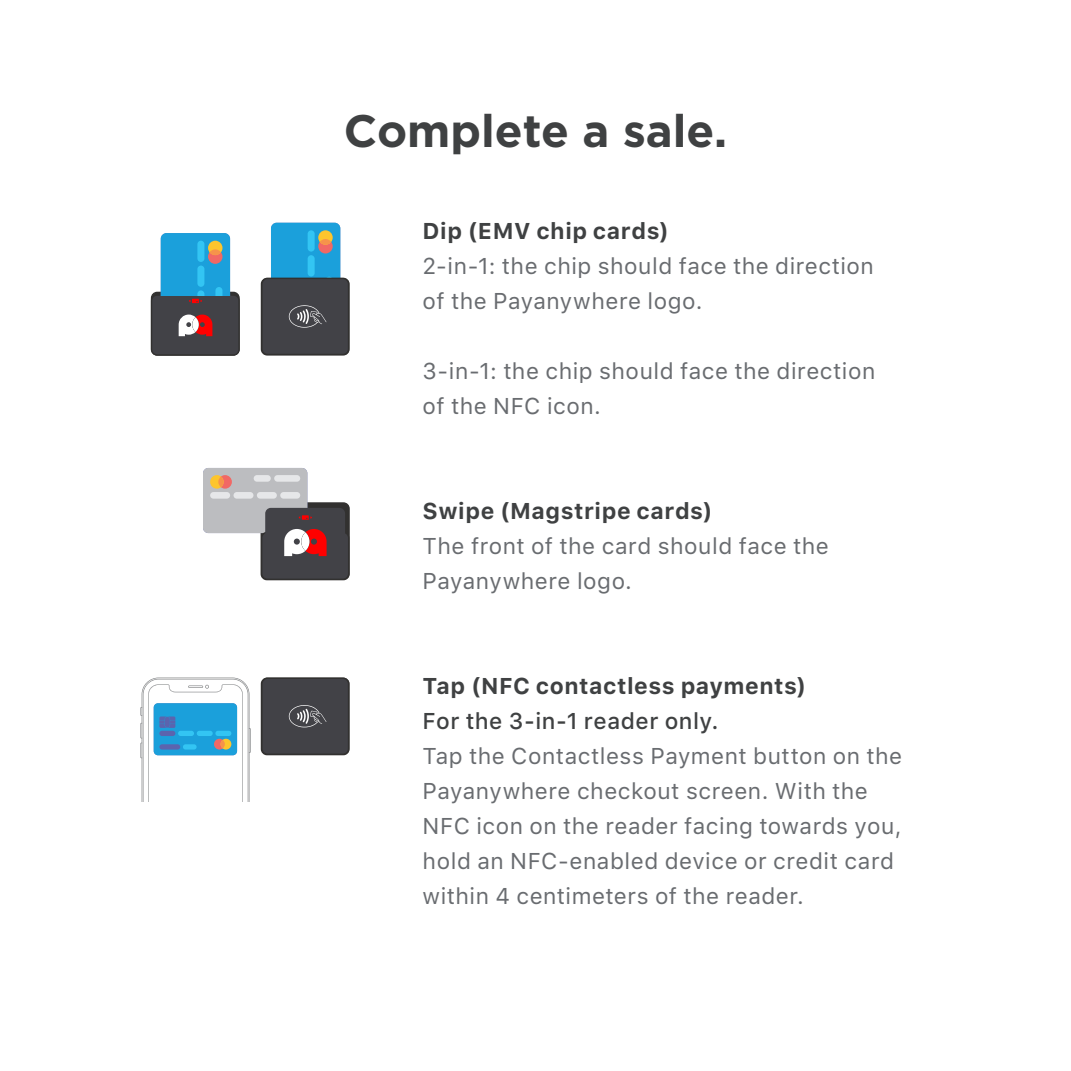
<style>
.page{position:relative;width:1071px;height:1071px;background:#fff}
.page>*{position:absolute;margin:0;border:0;box-sizing:border-box;transform-origin:0 0}
.t1{font:700 45.5px "Gotham";color:#3f4142}
.t2{font:11.2px "SF Pro Text";letter-spacing:.05em;color:#696c70}
.t3{font:700 11.2px "SF Pro Text";letter-spacing:.05em;color:#3f4142}
.t4{font:500 11.2px "SF Pro Text";letter-spacing:.05em;color:#3f4142}
</style>
<div class="page">
<div style="left:203px;top:468px;width:104px;height:65px;background:#bcbdc0;border-radius:5px"></div>
<div style="left:218px;top:475px;width:14px;height:14px;background:#f16865;border-radius:50%"></div>
<div style="left:210px;top:475px;width:14px;height:14px;background:#fdc52d;border-radius:50%"></div>
<div style="left:280px;top:492px;width:20px;height:7px;background:#e6e7e9;border-radius:3px"></div>
<div style="left:274px;top:475px;width:26px;height:7px;background:#e6e7e9;border-radius:3px"></div>
<div style="left:257px;top:492px;width:20px;height:7px;background:#e6e7e9;border-radius:3px"></div>
<div style="left:254px;top:475px;width:17px;height:7px;background:#e6e7e9;border-radius:3px"></div>
<div style="left:234px;top:492px;width:19px;height:7px;background:#e6e7e9;border-radius:3px"></div>
<div style="left:210px;top:492px;width:20px;height:7px;background:#e6e7e9;border-radius:3px"></div>
<div style="left:218px;top:476px;width:6px;height:11px;background:#f6934b;border-radius:50%"></div>
<svg style="left:261px;top:502px;width:89px;height:78px;background:#604f53"></svg>
<div style="left:301px;top:532px;width:8px;height:19px;background:#fff;border-radius:50%"></div>
<svg style="left:271px;top:223px;width:69px;height:55px;background:#2a9ed0"></svg>
<div style="left:308px;top:255px;width:7px;height:21px;background:#33c5f3;border-radius:4px"></div>
<div style="left:308px;top:230px;width:7px;height:22px;background:#33c5f3;border-radius:4px"></div>
<div style="left:320px;top:239px;width:11px;height:6px;background:#f6934b;border-radius:50%"></div>
<div style="left:261px;top:278px;width:89px;height:78px;border:1px solid #323130;border-radius:6px"></div>
<div style="left:262px;top:278px;width:87px;height:76px;background:#424247;border-radius:6px"></div>
<div style="left:261px;top:278px;width:88px;height:77px;border:1px solid #323130;border-radius:6px"></div>
<svg style="left:289px;top:305px;width:37px;height:23px"></svg>
<div style="left:262px;top:678px;width:87px;height:76px;background:#424247;border-radius:6px"></div>
<div style="left:261px;top:678px;width:88px;height:77px;border:1px solid #323130;border-radius:6px"></div>
<svg style="left:289px;top:705px;width:37px;height:22px"></svg>
<svg style="left:140px;top:678px;width:111px;height:124px"></svg>
<svg style="left:151px;top:233px;width:89px;height:123px;background:#587e94"></svg>
<div style="left:197px;top:266px;width:7px;height:21px;background:#33c5f3;border-radius:4px"></div>
<div style="left:197px;top:241px;width:7px;height:21px;background:#33c5f3;border-radius:4px"></div>
<div style="left:210px;top:249px;width:11px;height:6px;background:#f6934b;border-radius:50%"></div>
<h1 class="t1" style="left:344px;top:111px;width:385px">Complete a sale.</h1>
<p class="t3" style="left:423px;top:229px;width:248px">Dip (EMV chip cards)</p>
<p class="t2" style="left:423px;top:264px;width:453px">2-in-1: the chip should face the direction</p>
<p class="t2" style="left:423px;top:299px;width:281px">of the Payanywhere logo.</p>
<p class="t2" style="left:423px;top:369px;width:454px">3-in-1: the chip should face the direction</p>
<p class="t2" style="left:423px;top:404px;width:180px">of the NFC icon.</p>
<p class="t3" style="left:423px;top:509px;width:291px">Swipe (Magstripe cards)</p>
<p class="t2" style="left:423px;top:544px;width:408px">The front of the card should face the</p>
<p class="t2" style="left:423px;top:579px;width:211px">Payanywhere logo.</p>
<p class="t3" style="left:423px;top:684px;width:385px">Tap (NFC contactless payments)</p>
<p class="t4" style="left:423px;top:719px;width:298px">For the 3-in-1 reader only.</p>
<p class="t2" style="left:423px;top:754px;width:481px">Tap the Contactless Payment button on the</p>
<p class="t2" style="left:423px;top:789px;width:447px">Payanywhere checkout screen. With the</p>
<p class="t2" style="left:423px;top:824px;width:480px">NFC icon on the reader facing towards you,</p>
<p class="t2" style="left:423px;top:859px;width:473px">hold an NFC-enabled device or credit card</p>
<p class="t2" style="left:423px;top:894px;width:383px">within 4 centimeters of the reader.</p>
</div>
